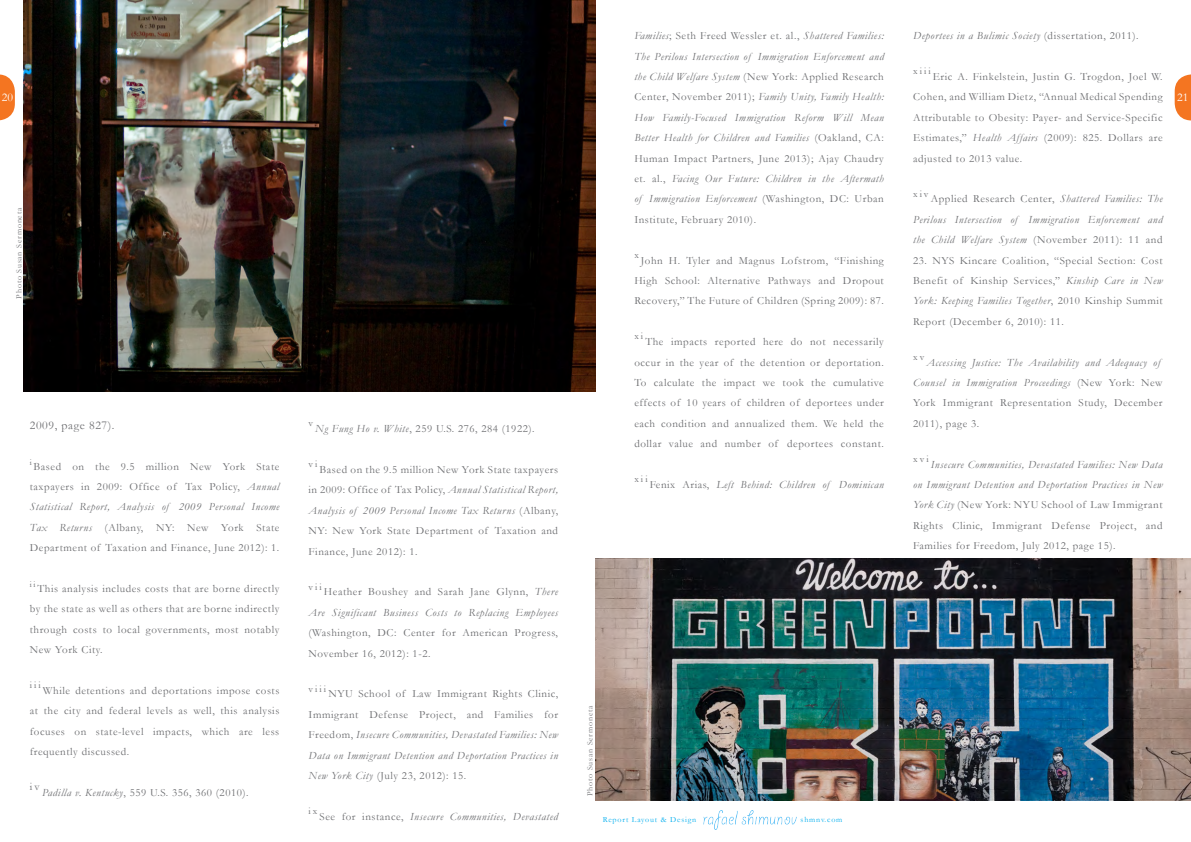
<style>
.page{position:relative;width:1191px;height:842px;background:#fff}
.page>*{position:absolute;margin:0;border:0;box-sizing:border-box;transform-origin:0 0}
.t1{font:12px "Garamond";letter-spacing:.05em;color:#6c6d70}
.t2{font:12px "Garamond";color:#fff}
.t3{font:11.1px "Garamond";color:#6c6d70}
.t4{font:11px/20.4px "Garamond";letter-spacing:.05em;color:#6c6d70;text-align:justify}
.t5{font:italic 11px/20.4px "Garamond";letter-spacing:.05em;color:#6c6d70;text-align:justify}
.t6{font:9.9px "Garamond";letter-spacing:.21em;color:#6c6d70}
.t7{font:8.7px "Garamond";color:#6c6d70}
.t8{font:8px "Garamond";letter-spacing:.1em;color:#6c6d70}
.t9{font:8px "Garamond";letter-spacing:.1em;color:#00aeef}
.s1{font-style:normal}
.s2{font-style:italic}
</style>
<div class="page">
<svg style="left:1174px;top:74px;width:17px;height:46px"></svg>
<svg style="left:0;top:74px;width:15px;height:46px"></svg>
<img style="left:23px;top:0;width:572px;height:391px">
<img style="left:595px;top:558px;width:596px;height:242px">
<img style="left:703px;top:811px;width:94px;height:18px">
<p class="t5" style="left:634px;top:25px;width:251px">Families<span class="s1">; Seth Freed Wessler et. al.,</span> Shattered Families:<br>The Perilous Intersection of Immigration Enforcement and the Child Welfare System <span class="s1">(New York: Applied Research Center, November 2011);</span> Family Unity, Family Health:<br>How Family-Focused Immigration Reform Will Mean Better Health for Children and Families <span class="s1">(Oakland, CA:<br>Human Impact Partners, June 2013); Ajay Chaudry et. al.,</span> Facing Our Future: Children in the Aftermath of Immigration Enforcement <span class="s1">(Washington, DC: Urban Institute, February 2010).</span></p>
<p class="t6" style="left:634px;top:249px;width:6px">x</p>
<p class="t4" style="left:634px;top:250px;width:251px;text-align:center">John H. Tyler and Magnus Lofstrom, “Finishing<br>High School: Alternative Pathways and Dropout<br>Recovery,” The Future of Children (Spring 2009): 87.</p>
<p class="t6" style="left:634px;top:330px;width:10px">xi</p>
<p class="t4" style="left:634px;top:331px;width:251px;text-indent:11px">The impacts reported here do not necessarily occur in the year of the detention or deportation.<br>To calculate the impact we took the cumulative effects of 10 years of children of deportees under each condition and annualized them. We held the dollar value and number of deportees constant.</p>
<p class="t6" style="left:634px;top:473px;width:15px">xii</p>
<p class="t5" style="left:649px;top:474px;width:236px"><span class="s1">Fenix Arias,</span> Left Behind: Children of Dominican</p>
<p class="t5" style="left:913px;top:25px;width:227px">Deportees in a Bulimic Society <span class="s1">(dissertation, 2011).</span></p>
<p class="t6" style="left:913px;top:65px;width:19px">xiii</p>
<p class="t4" style="left:913px;top:66px;width:251px;text-indent:20px">Eric A. Finkelstein, Justin G. Trogdon, Joel W.<br>Cohen, and William Dietz, “Annual Medical Spending Attributable to Obesity: Payer- and Service-Specific Estimates,” <span class="s2">Health Affairs</span> (2009): 825. Dollars are adjusted to 2013 value.</p>
<p class="t6" style="left:913px;top:188px;width:17px">xiv</p>
<p class="t5" style="left:913px;top:189px;width:251px;text-indent:18px"><span class="s1">Applied Research Center,</span> Shattered Families: The Perilous Intersection of Immigration Enforcement and the Child Welfare System <span class="s1">(November 2011): 11 and</span></p>
<p class="t4" style="left:913px;top:250px;width:251px">23. NYS Kincare Coalition, “Special Section: Cost Benefit of Kinship Services,” <span class="s2">Kinship Care in New York: Keeping Families Together</span>, 2010 Kinship Summit Report (December 6, 2010): 11.</p>
<p class="t6" style="left:913px;top:351px;width:13px">xv</p>
<p class="t5" style="left:913px;top:352px;width:251px;text-align:left;text-indent:13px">Accessing Justice: The Availability and Adequacy of Counsel in Immigration Proceedings <span class="s1">(New York: New York Immigrant Representation Study, December 2011), page 3.</span></p>
<p class="t6" style="left:913px;top:453px;width:17px">xvi</p>
<p class="t4" style="left:913px;top:454px;width:251px;text-indent:18px"><span class="s2">Insecure Communities, Devastated Families: New Data on Immigrant Detention and Deportation Practices in New York City</span> (New York: NYU School of Law Immigrant Rights Clinic, Immigrant Defense Project, and Families for Freedom, July 2012, page 15).</p>
<p class="t2" style="left:2px;top:90px;width:13px">20</p>
<p class="t2" style="left:1177px;top:90px;width:13px">21</p>
<p class="t8" style="left:14px;top:298px;width:92px;rotate:-90deg">Photo Susan Sermoneta</p>
<p class="t1" style="left:30px;top:418px;width:86px">2009, page 827).</p>
<p class="t7" style="left:30px;top:457px;width:4px">i</p>
<p class="t4" style="left:30px;top:456px;width:251px;text-align:center">Based on the 9.5 million New York State taxpayers in 2009: Office of Tax Policy, <span class="s2">Annual Statistical Report, Analysis of 2009 Personal Income Tax Returns</span> (Albany, NY: New York State Department of Taxation and Finance, June 2012): 1.</p>
<p class="t7" style="left:30px;top:579px;width:7px">ii</p>
<p class="t4" style="left:30px;top:578px;width:251px;text-indent:8px">This analysis includes costs that are borne directly by the state as well as others that are borne indirectly through costs to local governments, most notably New York City.</p>
<p class="t6" style="left:30px;top:679px;width:12px">iii</p>
<p class="t4" style="left:30px;top:680px;width:251px;text-indent:13px">While detentions and deportations impose costs at the city and federal levels as well, this analysis focuses on state-level impacts, which are less frequently discussed.</p>
<p class="t3" style="left:30px;top:779px;width:11px">iv</p>
<p class="t4" style="left:42px;top:782px;width:208px"><span class="s2">Padilla v. Kentucky</span>, 559 U.S. 356, 360 (2010).</p>
<p class="t6" style="left:308px;top:417px;width:6px">v</p>
<p class="t4" style="left:315px;top:418px;width:221px"><span class="s2">Ng Fung Ho v. White</span>, 259 U.S. 276, 284 (1922).</p>
<p class="t6" style="left:308px;top:458px;width:10px">vi</p>
<p class="t4" style="left:308px;top:459px;width:251px;text-indent:11px">Based on the 9.5 million New York State taxpayers in 2009: Office of Tax Policy, <span class="s2">Annual Statistical Report, Analysis of 2009 Personal Income Tax Returns</span> (Albany, NY: New York State Department of Taxation and Finance, June 2012): 1.</p>
<p class="t6" style="left:308px;top:581px;width:15px">vii</p>
<p class="t4" style="left:308px;top:581px;width:251px;text-indent:15px">Heather Boushey and Sarah Jane Glynn, <span class="s2">There Are Significant Business Costs to Replacing Employees </span>(Washington, DC: Center for American Progress, November 16, 2012): 1-2.</p>
<p class="t6" style="left:308px;top:683px;width:19px">viii</p>
<p class="t5" style="left:308px;top:683px;width:251px;text-indent:20px"><span class="s1">NYU School of Law Immigrant Rights Clinic, Immigrant Defense Project, and Families for Freedom,</span> Insecure Communities, Devastated Families: New Data on Immigrant Detention and Deportation Practices in New York City <span class="s1">(July 23, 2012): 15.</span></p>
<p class="t6" style="left:308px;top:805px;width:10px">ix</p>
<p class="t5" style="left:319px;top:806px;width:240px"><span class="s1">See for instance,</span> Insecure Communities, Devastated</p>
<p class="t8" style="left:585px;top:796px;width:92px;rotate:-90deg">Photo Susan Sermoneta</p>
<p class="t9" style="left:603px;top:814px;width:95px">Report Layout &amp; Design</p>
<p class="t9" style="left:800px;top:814px;width:43px">shmnv.com</p>
</div>
